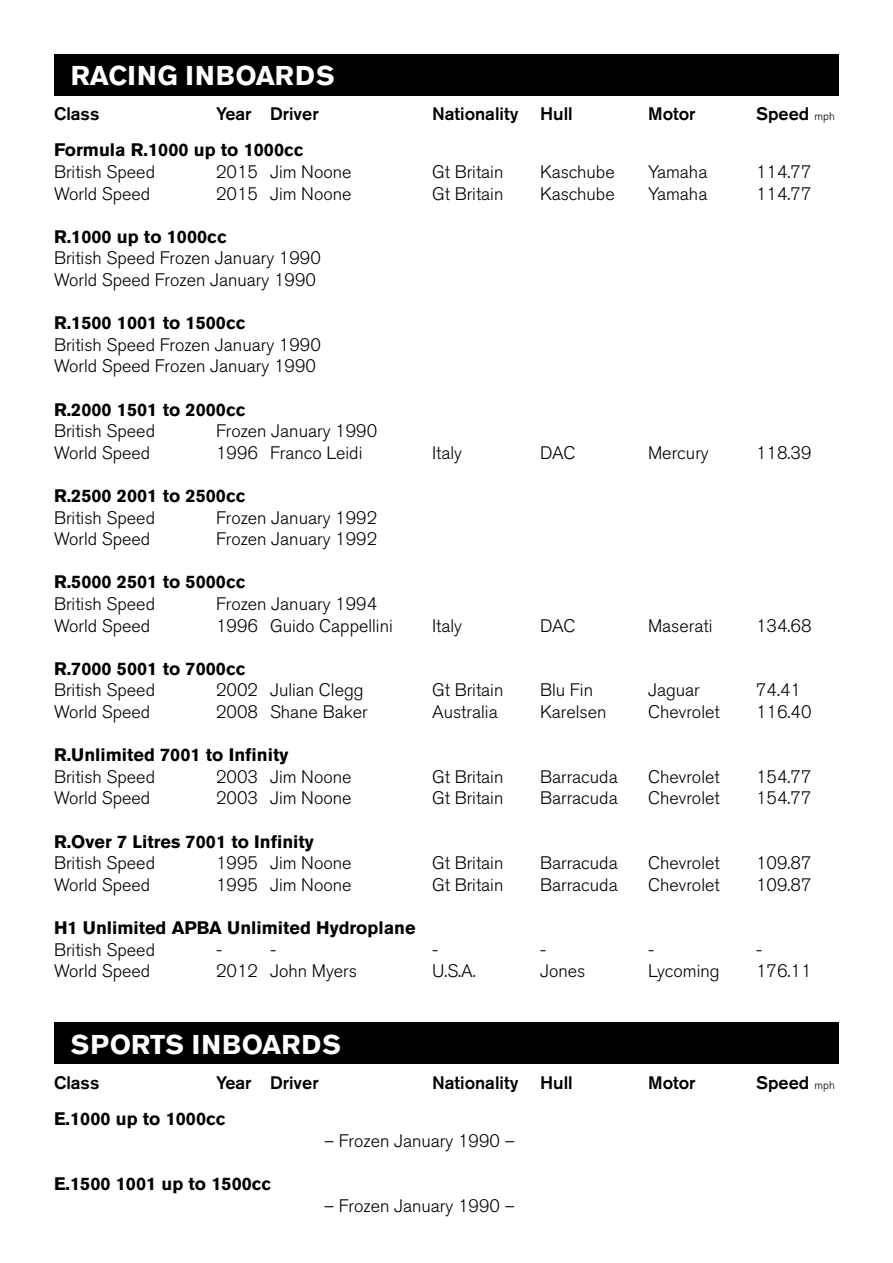
<style>
.page{position:relative;width:893px;height:1263px;background:#fff}
.page>*{position:absolute;margin:0;border:0;box-sizing:border-box;transform-origin:0 0}
.t1{font:700 27px "Akzidenz Grotesk BE";letter-spacing:.02em;color:#fff}
.t2{font:300 18px/21.6px "Akzidenz Grotesk BE";color:#000}
.t3{font:700 18px "Akzidenz Grotesk BE";color:#000}
.t4{font:500 18px "Akzidenz Grotesk BE";color:#000}
.s1{font-weight:300;font-size:11.25px}
</style>
<div class="page">
<div style="left:54px;top:54px;width:785px;height:41px;background:#000"></div>
<div style="left:54px;top:1023px;width:785px;height:41px;background:#000"></div>
<h1 class="t1" style="left:71px;top:60px;width:265px">RACING INBOARDS</h1>
<p class="t4" style="left:54px;top:103px;width:47px">Class</p>
<p class="t4" style="left:216px;top:103px;width:104px">Year Driver</p>
<p class="t4" style="left:432px;top:103px;width:142px">Nationality Hull</p>
<p class="t4" style="left:648px;top:103px;width:49px">Motor</p>
<p class="t4" style="left:756px;top:103px;width:80px">Speed <span class="s1">mph</span></p>
<p class="t3" style="left:54px;top:140px;width:251px">Formula R.1000 up to 1000cc</p>
<p class="t2" style="left:54px;top:161px;width:103px">British Speed</p>
<p class="t2" style="left:216px;top:161px;width:137px">2015 Jim Noone</p>
<p class="t2" style="left:432px;top:161px;width:73px">Gt Britain</p>
<p class="t2" style="left:540px;top:161px;width:76px">Kaschube</p>
<p class="t2" style="left:648px;top:161px;width:61px">Yamaha</p>
<p class="t2" style="left:756px;top:161px;width:57px">114.77</p>
<p class="t2" style="left:54px;top:183px;width:98px">World Speed</p>
<p class="t2" style="left:216px;top:183px;width:137px">2015 Jim Noone</p>
<p class="t2" style="left:432px;top:183px;width:73px">Gt Britain</p>
<p class="t2" style="left:540px;top:183px;width:76px">Kaschube</p>
<p class="t2" style="left:648px;top:183px;width:61px">Yamaha</p>
<p class="t2" style="left:756px;top:183px;width:57px">114.77</p>
<p class="t3" style="left:54px;top:226px;width:174px">R.1000 up to 1000cc</p>
<p class="t2" style="left:54px;top:248px;width:268px">British Speed Frozen January 1990<br>World Speed Frozen January 1990</p>
<p class="t3" style="left:54px;top:313px;width:193px">R.1500 1001 to 1500cc</p>
<p class="t2" style="left:54px;top:334px;width:268px">British Speed Frozen January 1990<br>World Speed Frozen January 1990</p>
<p class="t3" style="left:54px;top:399px;width:193px">R.2000 1501 to 2000cc</p>
<p class="t2" style="left:54px;top:421px;width:103px">British Speed</p>
<p class="t2" style="left:216px;top:421px;width:163px">Frozen January 1990</p>
<p class="t2" style="left:54px;top:442px;width:98px">World Speed</p>
<p class="t2" style="left:216px;top:442px;width:148px">1996 Franco Leidi</p>
<p class="t2" style="left:432px;top:442px;width:31px">Italy</p>
<p class="t2" style="left:540px;top:442px;width:37px">DAC</p>
<p class="t2" style="left:648px;top:442px;width:62px">Mercury</p>
<p class="t2" style="left:756px;top:442px;width:57px">118.39</p>
<p class="t3" style="left:54px;top:485px;width:193px">R.2500 2001 to 2500cc</p>
<p class="t2" style="left:54px;top:507px;width:103px">British Speed</p>
<p class="t2" style="left:216px;top:507px;width:163px">Frozen January 1992</p>
<p class="t2" style="left:54px;top:529px;width:98px">World Speed</p>
<p class="t2" style="left:216px;top:529px;width:163px">Frozen January 1992</p>
<p class="t3" style="left:54px;top:572px;width:193px">R.5000 2501 to 5000cc</p>
<p class="t2" style="left:54px;top:593px;width:103px">British Speed</p>
<p class="t2" style="left:216px;top:593px;width:163px">Frozen January 1994</p>
<p class="t2" style="left:54px;top:615px;width:98px">World Speed</p>
<p class="t2" style="left:216px;top:615px;width:178px">1996 Guido Cappellini</p>
<p class="t2" style="left:432px;top:615px;width:31px">Italy</p>
<p class="t2" style="left:540px;top:615px;width:37px">DAC</p>
<p class="t2" style="left:648px;top:615px;width:66px">Maserati</p>
<p class="t2" style="left:756px;top:615px;width:57px">134.68</p>
<p class="t3" style="left:54px;top:658px;width:193px">R.7000 5001 to 7000cc</p>
<p class="t2" style="left:54px;top:680px;width:103px">British Speed</p>
<p class="t2" style="left:216px;top:680px;width:149px">2002 Julian Clegg</p>
<p class="t2" style="left:432px;top:680px;width:73px">Gt Britain</p>
<p class="t2" style="left:540px;top:680px;width:55px">Blu Fin</p>
<p class="t2" style="left:648px;top:680px;width:53px">Jaguar</p>
<p class="t2" style="left:756px;top:680px;width:46px">74.41</p>
<p class="t2" style="left:54px;top:701px;width:98px">World Speed</p>
<p class="t2" style="left:216px;top:701px;width:153px">2008 Shane Baker</p>
<p class="t2" style="left:432px;top:701px;width:67px">Australia</p>
<p class="t2" style="left:540px;top:701px;width:68px">Karelsen</p>
<p class="t2" style="left:648px;top:701px;width:73px">Chevrolet</p>
<p class="t2" style="left:756px;top:701px;width:57px">116.40</p>
<p class="t3" style="left:54px;top:745px;width:236px">R.Unlimited 7001 to Infinity</p>
<p class="t2" style="left:54px;top:766px;width:103px">British Speed</p>
<p class="t2" style="left:216px;top:766px;width:137px">2003 Jim Noone</p>
<p class="t2" style="left:432px;top:766px;width:73px">Gt Britain</p>
<p class="t2" style="left:540px;top:766px;width:79px">Barracuda</p>
<p class="t2" style="left:648px;top:766px;width:73px">Chevrolet</p>
<p class="t2" style="left:756px;top:766px;width:57px">154.77</p>
<p class="t2" style="left:54px;top:788px;width:98px">World Speed</p>
<p class="t2" style="left:216px;top:788px;width:137px">2003 Jim Noone</p>
<p class="t2" style="left:432px;top:788px;width:73px">Gt Britain</p>
<p class="t2" style="left:540px;top:788px;width:79px">Barracuda</p>
<p class="t2" style="left:648px;top:788px;width:73px">Chevrolet</p>
<p class="t2" style="left:756px;top:788px;width:57px">154.77</p>
<p class="t3" style="left:54px;top:831px;width:261px">R.Over 7 Litres 7001 to Infinity</p>
<p class="t2" style="left:54px;top:853px;width:103px">British Speed</p>
<p class="t2" style="left:216px;top:853px;width:137px">1995 Jim Noone</p>
<p class="t2" style="left:432px;top:853px;width:73px">Gt Britain</p>
<p class="t2" style="left:540px;top:853px;width:79px">Barracuda</p>
<p class="t2" style="left:648px;top:853px;width:73px">Chevrolet</p>
<p class="t2" style="left:756px;top:853px;width:57px">109.87</p>
<p class="t2" style="left:54px;top:874px;width:98px">World Speed</p>
<p class="t2" style="left:216px;top:874px;width:137px">1995 Jim Noone</p>
<p class="t2" style="left:432px;top:874px;width:73px">Gt Britain</p>
<p class="t2" style="left:540px;top:874px;width:79px">Barracuda</p>
<p class="t2" style="left:648px;top:874px;width:73px">Chevrolet</p>
<p class="t2" style="left:756px;top:874px;width:57px">109.87</p>
<p class="t3" style="left:54px;top:917px;width:363px">H1 Unlimited APBA Unlimited Hydroplane</p>
<p class="t2" style="left:54px;top:939px;width:103px">British Speed</p>
<p class="t2" style="left:216px;top:939px;width:8px">-</p>
<p class="t2" style="left:270px;top:939px;width:8px">-</p>
<p class="t2" style="left:432px;top:939px;width:8px">-</p>
<p class="t2" style="left:540px;top:939px;width:8px">-</p>
<p class="t2" style="left:648px;top:939px;width:8px">-</p>
<p class="t2" style="left:756px;top:939px;width:8px">-</p>
<p class="t2" style="left:54px;top:961px;width:98px">World Speed</p>
<p class="t2" style="left:216px;top:961px;width:143px">2012 John Myers</p>
<p class="t2" style="left:432px;top:961px;width:45px">U.S.A.</p>
<p class="t2" style="left:540px;top:961px;width:47px">Jones</p>
<p class="t2" style="left:648px;top:961px;width:73px">Lycoming</p>
<p class="t2" style="left:756px;top:961px;width:57px">176.11</p>
<h1 class="t1" style="left:71px;top:1029px;width:272px">SPORTS INBOARDS</h1>
<p class="t4" style="left:54px;top:1072px;width:47px">Class</p>
<p class="t4" style="left:216px;top:1072px;width:104px">Year Driver</p>
<p class="t4" style="left:432px;top:1072px;width:142px">Nationality Hull</p>
<p class="t4" style="left:648px;top:1072px;width:49px">Motor</p>
<p class="t4" style="left:756px;top:1072px;width:80px">Speed <span class="s1">mph</span></p>
<p class="t3" style="left:54px;top:1108px;width:173px">E.1000 up to 1000cc</p>
<p class="t3" style="left:54px;top:1173px;width:219px">E.1500 1001 up to 1500cc</p>
<p class="t2" style="left:324px;top:1130px;width:192px">– Frozen January 1990 –</p>
<p class="t2" style="left:324px;top:1195px;width:192px">– Frozen January 1990 –</p>
</div>
